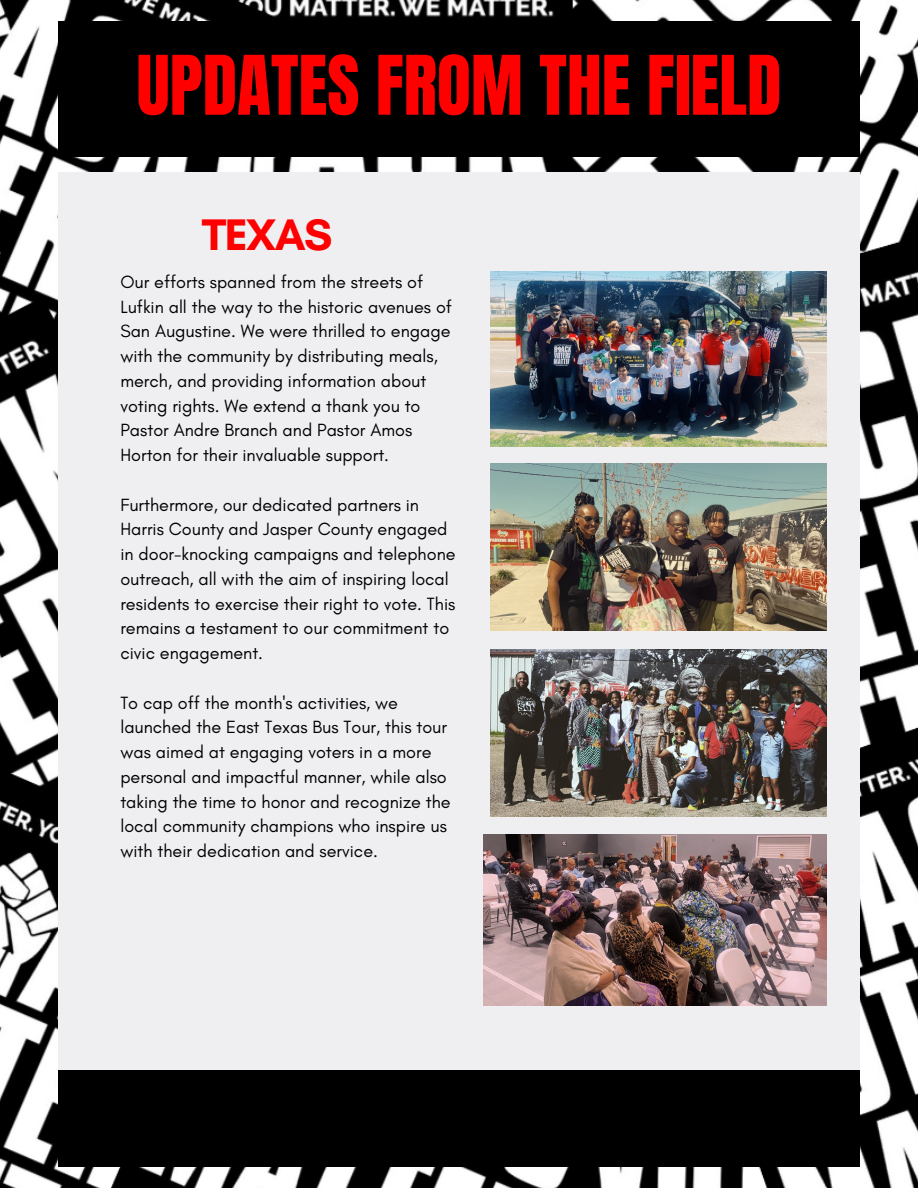
<style>
.page{position:relative;width:918px;height:1188px;background:#fff}
.page>*{position:absolute;margin:0;border:0;box-sizing:border-box;transform-origin:0 0}
.t1{font:69.75px "Anton";color:#f00}
.t2{font:700 45px "Glacial Indifference";letter-spacing:-.035em;color:#f00}
.t3{font:18px/24.8px "Glacial Indifference";color:#000}
</style>
<div class="page">
<img style="left:0;top:0;width:918px;height:1188px">
<div style="left:58px;top:21px;width:802px;height:135px;background:#000"></div>
<div style="left:58px;top:173px;width:802px;height:905px;background:#efeff2"></div>
<div style="left:58px;top:1070px;width:802px;height:97px;background:#000"></div>
<img style="left:491px;top:272px;width:335px;height:174px">
<img style="left:491px;top:463px;width:335px;height:168px">
<img style="left:491px;top:649px;width:335px;height:168px">
<img style="left:483px;top:835px;width:343px;height:171px">
<p class="t1" style="left:137px;top:35px;width:646px">UPDATES FROM THE FIELD</p>
<p class="t2" style="left:202px;top:208px;width:132px">TEXAS</p>
<p class="t3" style="left:120px;top:269px;width:333px">Our efforts spanned from the streets of Lufkin all the way to the historic avenues of San Augustine. We were thrilled to engage with the community by distributing meals, merch, and providing information about voting rights. We extend a thank you to Pastor Andre Branch and Pastor Amos Horton for their invaluable support.</p>
<p class="t3" style="left:120px;top:492px;width:337px">Furthermore, our dedicated partners in Harris County and Jasper County engaged in door-knocking campaigns and telephone outreach, all with the aim of inspiring local residents to exercise their right to vote. This remains a testament to our commitment to civic engagement.</p>
<p class="t3" style="left:120px;top:690px;width:332px">To cap off the month's activities, we launched the East Texas Bus Tour, this tour was aimed at engaging voters in a more personal and impactful manner, while also taking the time to honor and recognize the local community champions who inspire us with their dedication and service.</p>
</div>
